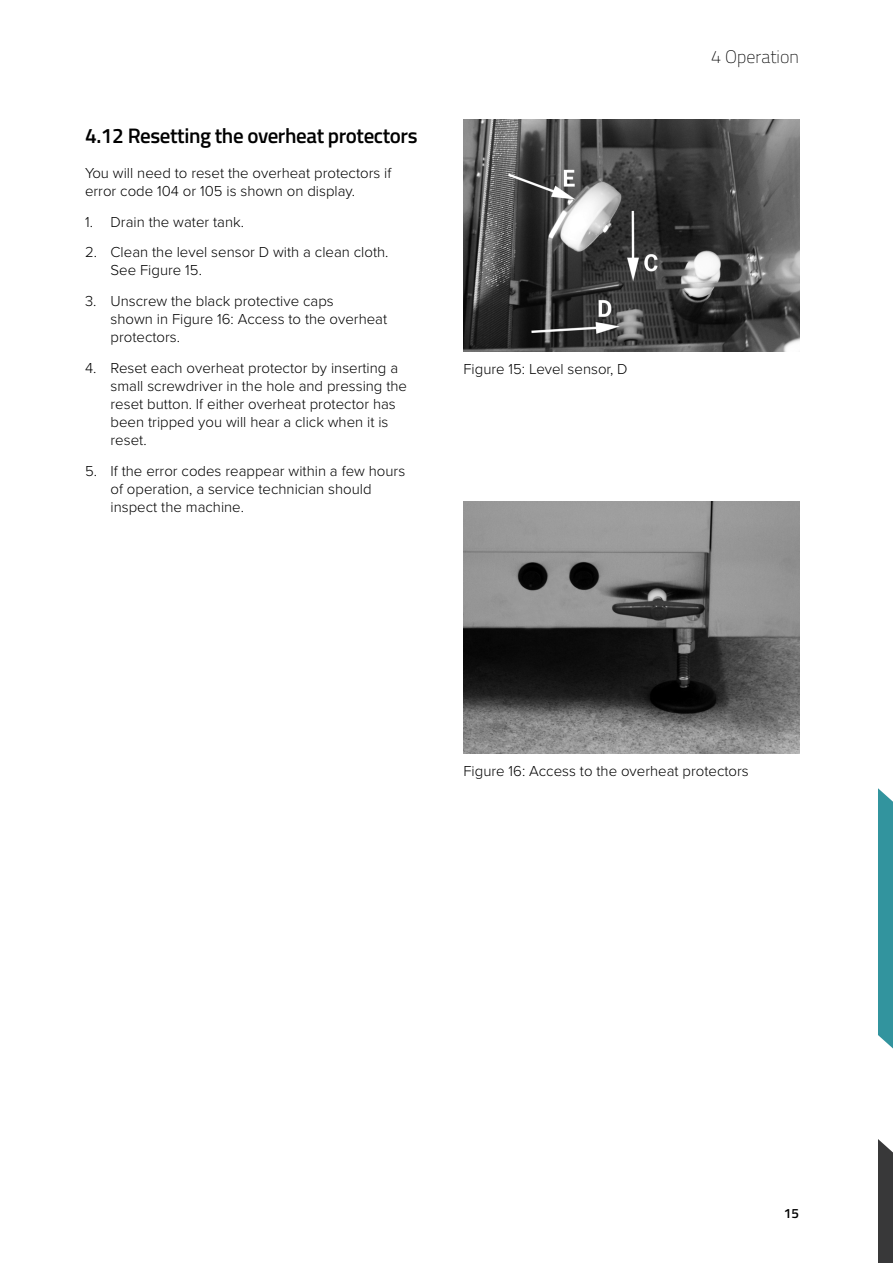
<style>
.page{position:relative;width:893px;height:1263px;background:#fff}
.page>*{position:absolute;margin:0;border:0;box-sizing:border-box;transform-origin:0 0}
.t1{font:600 21px "Titillium Web";letter-spacing:-.02em;color:#000}
.t2{font:200 18px "Titillium Web";color:#000}
.t3{font:300 15px/18px "Proxima Nova";color:#000}
.t4{font:600 13.5px "Titillium Web";color:#000}
</style>
<div class="page">
<div style="left:878px;top:788px;width:15px;height:261px;background:#32949e"></div>
<div style="left:878px;top:1139px;width:15px;height:124px;background:#383839"></div>
<img style="left:463px;top:502px;width:336px;height:252px">
<img style="left:463px;top:119px;width:336px;height:233px">
<h1 class="t1" style="left:85px;top:120px;width:334px">4.12 Resetting the overheat protectors</h1>
<p class="t3" style="left:85px;top:163px;width:308px">You will need to reset the overheat protectors if error code 104 or 105 is shown on display.</p>
<p class="t3" style="left:85px;top:212px;width:161px">1. Drain the water tank.</p>
<p class="t3" style="left:111px;top:243px;width:280px;text-indent:-26px">2. Clean the level sensor D with a clean cloth.<br>See Figure 15.</p>
<p class="t3" style="left:111px;top:291px;width:278px;text-indent:-26px">3. Unscrew the black protective caps<br>shown in Figure 16: Access to the overheat protectors.</p>
<p class="t3" style="left:111px;top:358px;width:298px;text-indent:-26px">4. Reset each overheat protector by inserting a small screwdriver in the hole and pressing the reset button. If either overheat protector has been tripped you will hear a click when it is reset.</p>
<p class="t3" style="left:111px;top:461px;width:296px;text-indent:-26px">5. If the error codes reappear within a few hours of operation, a service technician should inspect the machine.</p>
<p class="t3" style="left:463px;top:359px;width:166px">Figure 15: Level sensor, D</p>
<p class="t2" style="left:711px;top:44px;width:89px">4 Operation</p>
<p class="t3" style="left:463px;top:761px;width:287px">Figure 16: Access to the overheat protectors</p>
<p class="t4" style="left:784px;top:1203px;width:17px">15</p>
</div>
